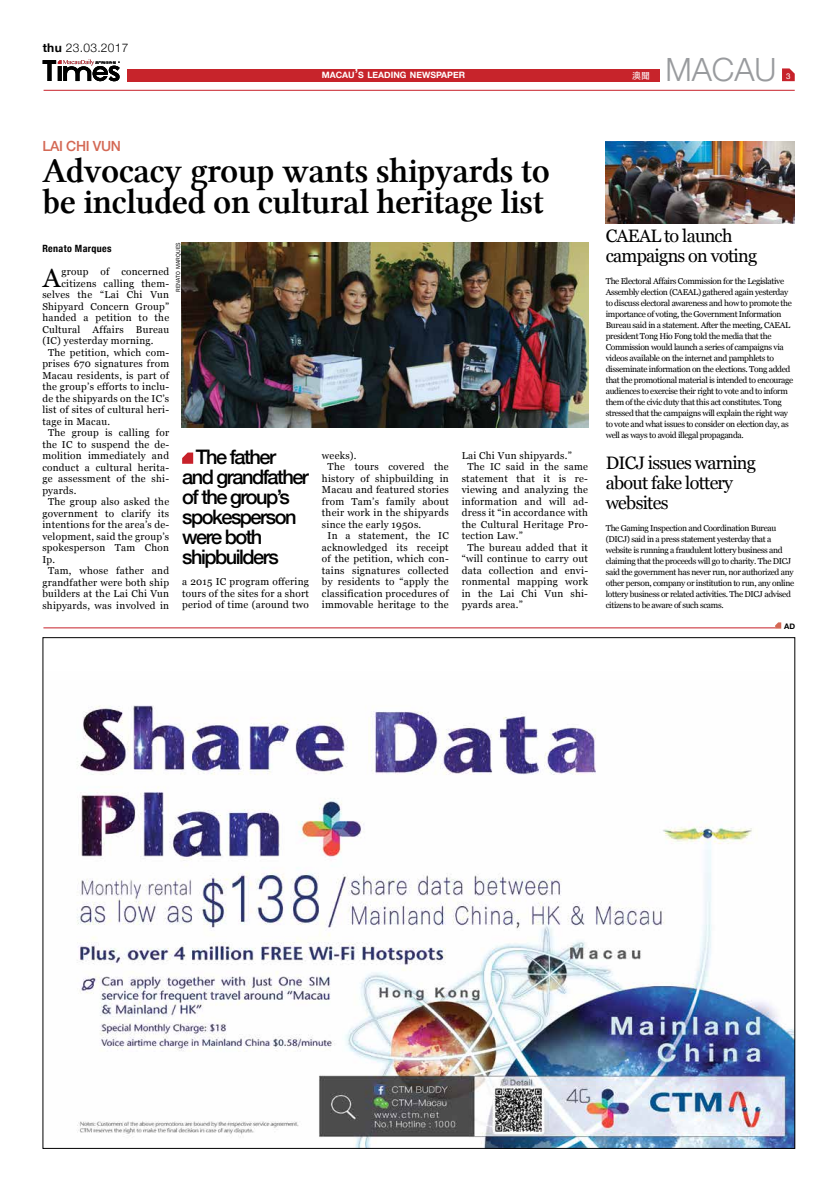
<style>
.page{position:relative;width:837px;height:1191px;background:#fff}
.page>*{position:absolute;margin:0;border:0;box-sizing:border-box;transform-origin:0 0}
.t1{font:35px/31px "Lin Libertine Z";letter-spacing:-.02em;color:#000}
.t2{font:300 32px "Helvetica Neue";color:#999b9e}
.t3{font:26.6px "Georgia";color:#000}
.t4{font:500 20px/20px "Helvetica Neue";letter-spacing:-.075em;color:#000}
.t5{font:18px/20px "Georgia";letter-spacing:-.04em;color:#000}
.t6{font:500 14px "Helvetica Neue";letter-spacing:-.025em;color:#d46955}
.t7{font:300 12px "Helvetica Neue";letter-spacing:.025em;color:#000}
.t8{font:10px/11.5px "Georgia";letter-spacing:.025em;color:#000;text-align:justify}
.t9{font:700 condensed 10px "Helvetica Neue";letter-spacing:.035em;color:#000}
.t10{font:9px "Adobe Heiti Std";color:#fff}
.t11{font:700 8.8px "Helvetica Neue";color:#fff}
.t12{font:8.5px/11px "Georgia";letter-spacing:-.04em;color:#000}
.t13{font:8px "Helvetica Neue";color:#fff}
.t14{font:700 7.7px "Helvetica Neue";color:#000}
.t15{font:6px "Franklin Gothic";letter-spacing:.025em;color:#000}
.s1{font-weight:700}
.s2{font-size:12.5px}
</style>
<div class="page">
<div style="left:127px;top:69px;width:532px;height:12px;background:#c7242b"></div>
<svg style="left:782px;top:68px;width:12px;height:13px"></svg>
<svg style="left:43px;top:59px;width:77px;height:22px"></svg>
<hr style="left:44px;top:90px;width:750px;height:1px;background:#c7212a">
<hr style="left:43px;top:627px;width:731px;height:1px;background:#c7212a">
<svg style="left:774px;top:622px;width:7px;height:6px"></svg>
<img style="left:77px;top:705px;width:715px;height:441px">
<img style="left:181px;top:242px;width:407px;height:186px">
<img style="left:605px;top:142px;width:189px;height:82px">
<svg style="left:182px;top:452px;width:11px;height:12px"></svg>
<p class="t7" style="left:43px;top:38px;width:87px"><span class="s1">thu</span> 23.03.2017</p>
<p class="t11" style="left:322px;top:68px;width:145px">MACAU<span class="s2">’</span>S LEADING NEWSPAPER</p>
<p class="t10" style="left:632px;top:70px;width:19px">澳聞</p>
<h2 class="t2" style="left:665px;top:44px;width:113px">MACAU</h2>
<p class="t13" style="left:786px;top:70px;width:6px">3</p>
<h3 class="t6" style="left:43px;top:135px;width:80px">Lai Chi Vun</h3>
<h1 class="t1" style="left:43px;top:157px;width:508px">Advocacy group wants shipyards to be included on cultural heritage list</h1>
<p class="t15" style="left:174px;top:292px;width:51px;rotate:-90deg">renato marques</p>
<p class="t9" style="left:42px;top:240px;width:71px">Renato Marques</p>
<h3 class="t3" style="left:43px;top:258px;width:19px">A</h3>
<p class="t8" style="left:61px;top:265px;width:109px">group of concerned</p>
<p class="t8" style="left:61px;top:277px;width:109px">citizens calling them-</p>
<p class="t8" style="left:42px;top:288px;width:128px">selves the “Lai Chi Vun</p>
<p class="t8" style="left:42px;top:300px;width:128px">Shipyard Concern Group”</p>
<p class="t8" style="left:42px;top:311px;width:128px">handed a petition to the</p>
<p class="t8" style="left:42px;top:323px;width:128px">Cultural Affairs Bureau</p>
<p class="t8" style="left:42px;top:334px;width:113px">(IC) yesterday morning.</p>
<p class="t8" style="left:48px;top:346px;width:123px">The petition, which com-</p>
<p class="t8" style="left:42px;top:357px;width:128px">prises 670 signatures from</p>
<p class="t8" style="left:42px;top:369px;width:128px">Macau residents, is part of</p>
<p class="t8" style="left:42px;top:380px;width:128px">the group’s efforts to inclu-</p>
<p class="t8" style="left:42px;top:392px;width:128px">de the shipyards on the IC’s</p>
<p class="t8" style="left:42px;top:403px;width:128px">list of sites of cultural heri-</p>
<p class="t8" style="left:42px;top:415px;width:69px">tage in Macau.</p>
<p class="t8" style="left:48px;top:426px;width:123px">The group is calling for</p>
<p class="t8" style="left:42px;top:438px;width:128px">the IC to suspend the de-</p>
<p class="t8" style="left:42px;top:449px;width:128px">molition immediately and</p>
<p class="t8" style="left:42px;top:461px;width:128px">conduct a cultural herita-</p>
<p class="t8" style="left:42px;top:472px;width:128px">ge assessment of the shi-</p>
<p class="t8" style="left:42px;top:484px;width:36px">pyards.</p>
<p class="t8" style="left:48px;top:495px;width:123px">The group also asked the</p>
<p class="t8" style="left:42px;top:507px;width:128px">government to clarify its</p>
<p class="t8" style="left:42px;top:518px;width:128px">intentions for the area’s de-</p>
<p class="t8" style="left:42px;top:530px;width:128px">velopment, said the group’s</p>
<p class="t8" style="left:42px;top:541px;width:128px">spokesperson Tam Chon</p>
<p class="t8" style="left:42px;top:553px;width:14px">Ip.</p>
<p class="t8" style="left:48px;top:564px;width:123px">Tam, whose father and</p>
<p class="t8" style="left:42px;top:576px;width:128px">grandfather were both ship</p>
<p class="t8" style="left:42px;top:587px;width:128px">builders at the Lai Chi Vun</p>
<p class="t8" style="left:42px;top:599px;width:128px">shipyards, was involved in</p>
<h3 class="t4" style="left:182px;top:445px;width:128px;text-indent:14px">The father and grandfather of the group’s spokesperson were both shipbuilders</h3>
<p class="t8" style="left:182px;top:575px;width:128px">a 2015 IC program offering tours of the sites for a short period of time (around two</p>
<p class="t8" style="left:322px;top:449px;width:36px">weeks).</p>
<p class="t8" style="left:327px;top:461px;width:123px">The tours covered the</p>
<p class="t8" style="left:322px;top:472px;width:128px">history of shipbuilding in</p>
<p class="t8" style="left:322px;top:484px;width:128px">Macau and featured stories</p>
<p class="t8" style="left:322px;top:495px;width:128px">from Tam’s family about</p>
<p class="t8" style="left:322px;top:507px;width:128px">their work in the shipyards</p>
<p class="t8" style="left:322px;top:518px;width:101px">since the early 1950s.</p>
<p class="t8" style="left:327px;top:530px;width:123px">In a statement, the IC</p>
<p class="t8" style="left:322px;top:541px;width:128px">acknowledged its receipt</p>
<p class="t8" style="left:322px;top:553px;width:128px">of the petition, which con-</p>
<p class="t8" style="left:322px;top:564px;width:128px">tains signatures collected</p>
<p class="t8" style="left:322px;top:576px;width:128px">by residents to “apply the</p>
<p class="t8" style="left:322px;top:587px;width:128px">classification procedures of</p>
<p class="t8" style="left:322px;top:599px;width:128px">immovable heritage to the</p>
<p class="t8" style="left:461px;top:449px;width:111px">Lai Chi Vun shipyards.”</p>
<p class="t8" style="left:467px;top:461px;width:122px">The IC said in the same</p>
<p class="t8" style="left:461px;top:472px;width:128px">statement that it is re-</p>
<p class="t8" style="left:461px;top:484px;width:128px">viewing and analyzing the</p>
<p class="t8" style="left:461px;top:495px;width:128px">information and will ad-</p>
<p class="t8" style="left:461px;top:507px;width:128px">dress it “in accordance with</p>
<p class="t8" style="left:461px;top:518px;width:128px">the Cultural Heritage Pro-</p>
<p class="t8" style="left:461px;top:530px;width:63px">tection Law.”</p>
<p class="t8" style="left:467px;top:541px;width:122px">The bureau added that it</p>
<p class="t8" style="left:461px;top:553px;width:128px">“will continue to carry out</p>
<p class="t8" style="left:461px;top:564px;width:128px">data collection and envi-</p>
<p class="t8" style="left:461px;top:576px;width:128px">ronmental mapping work</p>
<p class="t8" style="left:461px;top:587px;width:128px">in the Lai Chi Vun shi-</p>
<p class="t8" style="left:461px;top:599px;width:63px">pyards area.”</p>
<h3 class="t5" style="left:605px;top:225px;width:153px">CAEAL to launch campaigns on voting</h3>
<p class="t12" style="left:605px;top:275px;width:189px">The Electoral Affairs Commission for the Legislative Assembly election (CAEAL) gathered again yesterday to discuss electoral awareness and how to promote the importance of voting, the Government Information Bureau said in a statement. After the meeting, CAEAL president Tong Hio Fong told the media that the Commission would launch a series of campaigns via videos available on the internet and pamphlets to disseminate information on the elections. Tong added that the promotional material is intended to encourage audiences to exercise their right to vote and to inform them of the civic duty that this act constitutes. Tong stressed that the campaigns will explain the right way to vote and what issues to consider on election day, as well as ways to avoid illegal propaganda.</p>
<h3 class="t5" style="left:605px;top:452px;width:152px">DICJ issues warning about fake lottery websites</h3>
<p class="t12" style="left:605px;top:522px;width:190px">The Gaming Inspection and Coordination Bureau (DICJ) said in a press statement yesterday that a website is running a fraudulent lottery business and claiming that the proceeds will go to charity. The DICJ said the government has never run, nor authorized any other person, company or institution to run, any online lottery business or related activities. The DICJ advised citizens to be aware of such scams.</p>
<p class="t14" style="left:784px;top:620px;width:12px">AD</p>
</div>
